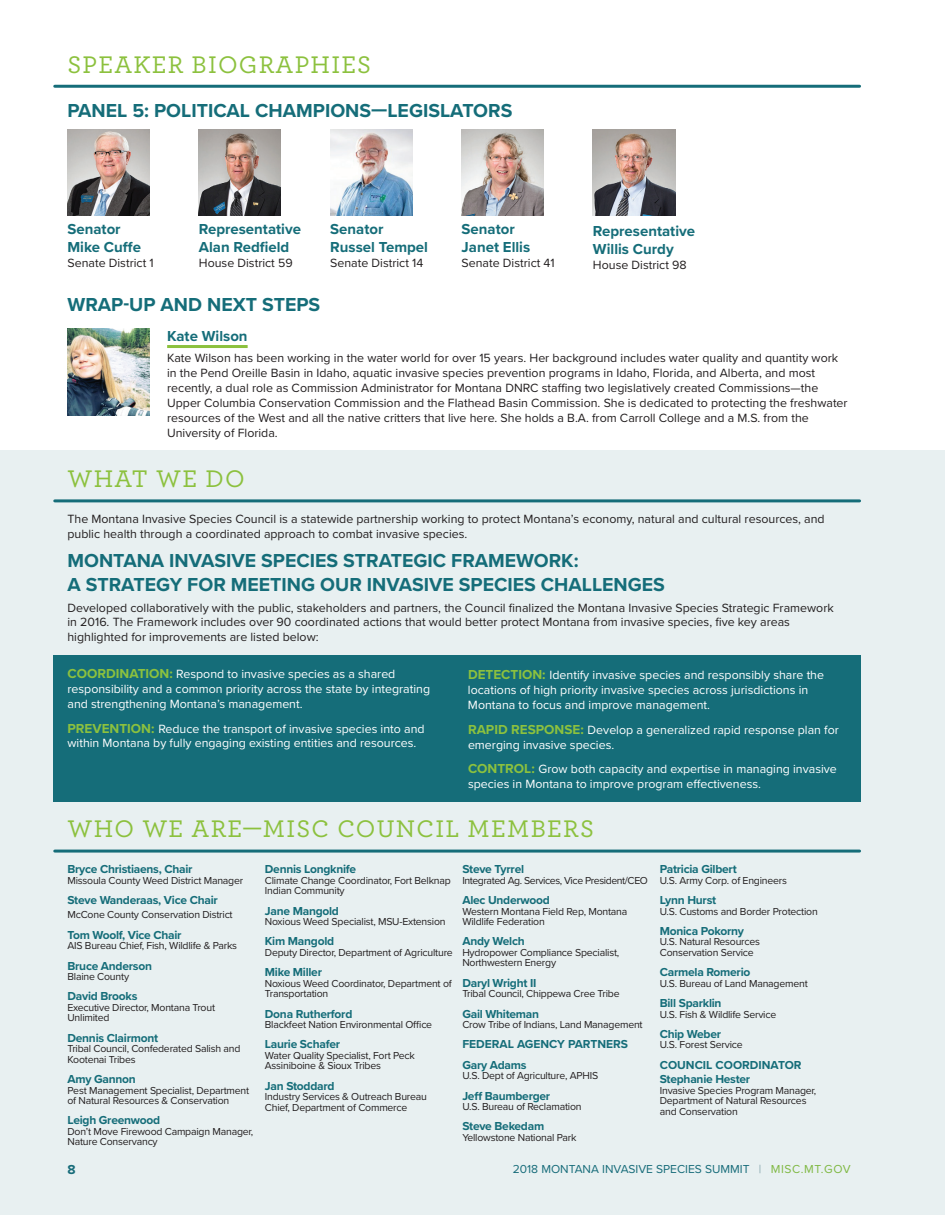
<style>
.page{position:relative;width:945px;height:1215px;background:#fff}
.page>*{position:absolute;margin:0;border:0;box-sizing:border-box;transform-origin:0 0}
.t1{font:500 25.2px "Archer Pro";letter-spacing:.05em;color:#8cc13e}
.t2{font:700 19.5px/23.4px "Proxima Nova";color:#156d79}
.t3{font:700 15px/18px "Proxima Nova";color:#156d79}
.t4{font:700 13.5px "Proxima Nova";color:#186c7a}
.t5{font:12.3px/14.9px "Proxima Nova";color:#231f20}
.t6{font:12.3px/14.9px "Proxima Nova";color:#fff}
.t7{font:700 12px/14.4px "Proxima Nova";letter-spacing:-.02em;color:#156d79}
.t8{font:12px "Proxima Nova";color:#186c7a}
.t9{font:700 12px/20.4px "Proxima Nova";color:#156d79}
.t10{font:10.5px/10.5px "Proxima Nova";letter-spacing:-.02em;color:#231f20}
.t11{font:10.5px "Proxima Nova";letter-spacing:-.04em;color:#231f20}
.s1{font-weight:700;font-size:13.5px;color:#8cc13e}
.s2{color:#8ca5ae}
.s3{color:#8cc13e}
</style>
<div class="page">
<div style="left:0;top:451px;width:945px;height:764px;background:#e8f0f1"></div>
<hr style="left:55px;top:85px;width:805px;height:3px;background:#156d79">
<hr style="left:55px;top:499px;width:805px;height:3px;background:#156d79">
<hr style="left:55px;top:850px;width:805px;height:3px;background:#156d79">
<img style="left:68px;top:329px;width:82px;height:87px">
<hr style="left:167px;top:345px;width:81px;height:3px;background:#8cc13e">
<img style="left:68px;top:129px;width:82px;height:87px">
<img style="left:199px;top:129px;width:82px;height:87px">
<img style="left:330px;top:129px;width:82px;height:87px">
<img style="left:462px;top:129px;width:82px;height:87px">
<img style="left:593px;top:129px;width:82px;height:87px">
<div style="left:53px;top:655px;width:808px;height:147px;background:#156d79"></div>
<h1 class="t1" style="left:68px;top:46px;width:305px">SPEAKER BIOGRAPHIES</h1>
<h2 class="t2" style="left:68px;top:99px;width:446px">PANEL 5: POLITICAL CHAMPIONS—LEGISLATORS</h2>
<h3 class="t3" style="left:68px;top:220px;width:75px">Senator<br>Mike Cuffe</h3>
<p class="t5" style="left:68px;top:255px;width:88px">Senate District 1</p>
<h3 class="t3" style="left:199px;top:220px;width:104px">Representative<br>Alan Redfield</h3>
<p class="t5" style="left:199px;top:255px;width:95px">House District 59</p>
<h3 class="t3" style="left:330px;top:220px;width:99px">Senator<br>Russel Tempel</h3>
<p class="t5" style="left:330px;top:255px;width:95px">Senate District 14</p>
<h3 class="t3" style="left:462px;top:220px;width:70px">Senator<br>Janet Ellis</h3>
<p class="t5" style="left:462px;top:255px;width:95px">Senate District 41</p>
<h3 class="t3" style="left:593px;top:222px;width:104px">Representative<br>Willis Curdy</h3>
<p class="t5" style="left:593px;top:257px;width:95px">House District 98</p>
<h2 class="t2" style="left:68px;top:292px;width:254px">WRAP-UP AND NEXT STEPS</h2>
<h3 class="t3" style="left:167px;top:326px;width:82px">Kate Wilson</h3>
<p class="t5" style="left:167px;top:350px;width:682px">Kate Wilson has been working in the water world for over 15 years. Her background includes water quality and quantity work in the Pend Oreille Basin in Idaho, aquatic invasive species prevention programs in Idaho, Florida, and Alberta, and most recently, a dual role as Commission Administrator for Montana DNRC staffing two legislatively created Commissions—the Upper Columbia Conservation Commission and the Flathead Basin Commission. She is dedicated to protecting the freshwater resources of the West and all the native critters that live here. She holds a B.A. from Carroll College and a M.S. from the University of Florida.</p>
<h1 class="t1" style="left:68px;top:461px;width:179px">WHAT WE DO</h1>
<p class="t5" style="left:68px;top:511px;width:759px">The Montana Invasive Species Council is a statewide partnership working to protect Montana’s economy, natural and cultural resources, and public health through a coordinated approach to combat invasive species.</p>
<h2 class="t2" style="left:68px;top:549px;width:599px">MONTANA INVASIVE SPECIES STRATEGIC FRAMEWORK:<br>A STRATEGY FOR MEETING OUR INVASIVE SPECIES CHALLENGES</h2>
<p class="t5" style="left:68px;top:599px;width:768px">Developed collaboratively with the public, stakeholders and partners, the Council finalized the Montana Invasive Species Strategic Framework in 2016. The Framework includes over 90 coordinated actions that would better protect Montana from invasive species, five key areas highlighted for improvements are listed below:</p>
<p class="t6" style="left:68px;top:666px;width:364px"><span class="s1">COORDINATION:</span> Respond to invasive species as a shared responsibility and a common priority across the state by integrating and strengthening Montana’s management.</p>
<p class="t6" style="left:67px;top:721px;width:359px"><span class="s1">PREVENTION:</span> Reduce the transport of invasive species into and within Montana by fully engaging existing entities and resources.</p>
<p class="t6" style="left:468px;top:667px;width:358px"><span class="s1">DETECTION:</span> Identify invasive species and responsibly share the locations of high priority invasive species across jurisdictions in<br>Montana to focus and improve management.</p>
<p class="t6" style="left:468px;top:722px;width:372px"><span class="s1">RAPID RESPONSE:</span> Develop a generalized rapid response plan for emerging invasive species.</p>
<p class="t6" style="left:468px;top:761px;width:370px"><span class="s1">CONTROL:</span> Grow both capacity and expertise in managing invasive species in Montana to improve program effectiveness.</p>
<h1 class="t1" style="left:68px;top:811px;width:528px">WHO WE ARE—MISC COUNCIL MEMBERS</h1>
<p class="t7" style="left:68px;top:862px;width:127px">Bryce Christiaens, Chair</p>
<p class="t10" style="left:68px;top:875px;width:177px">Missoula County Weed District Manager</p>
<p class="t7" style="left:68px;top:893px;width:152px">Steve Wanderaas, Vice Chair</p>
<p class="t10" style="left:68px;top:909px;width:167px">McCone County Conservation District</p>
<p class="t7" style="left:68px;top:927px;width:116px">Tom Woolf, Vice Chair</p>
<p class="t10" style="left:68px;top:940px;width:171px">AIS Bureau Chief, Fish, Wildlife &amp; Parks</p>
<p class="t7" style="left:68px;top:958px;width:86px">Bruce Anderson</p>
<p class="t10" style="left:68px;top:971px;width:63px">Blaine County</p>
<p class="t7" style="left:68px;top:989px;width:71px">David Brooks</p>
<p class="t10" style="left:68px;top:1002px;width:149px">Executive Director, Montana Trout<br>Unlimited</p>
<p class="t7" style="left:68px;top:1030px;width:92px">Dennis Clairmont</p>
<p class="t10" style="left:68px;top:1043px;width:174px">Tribal Council, Confederated Salish and<br>Kootenai Tribes</p>
<p class="t7" style="left:68px;top:1072px;width:70px">Amy Gannon</p>
<p class="t10" style="left:68px;top:1084px;width:183px">Pest Management Specialist, Department of Natural Resources &amp; Conservation</p>
<p class="t7" style="left:68px;top:1113px;width:94px">Leigh Greenwood</p>
<p class="t10" style="left:68px;top:1126px;width:187px">Don’t Move Firewood Campaign Manager,<br>Nature Conservancy</p>
<p class="t7" style="left:265px;top:862px;width:93px">Dennis Longknife</p>
<p class="t10" style="left:265px;top:875px;width:187px">Climate Change Coordinator, Fort Belknap<br>Indian Community</p>
<p class="t7" style="left:265px;top:903px;width:76px">Jane Mangold</p>
<p class="t10" style="left:265px;top:916px;width:182px">Noxious Weed Specialist, MSU-Extension</p>
<p class="t7" style="left:265px;top:934px;width:71px">Kim Mangold</p>
<p class="t10" style="left:265px;top:947px;width:189px">Deputy Director, Department of Agriculture</p>
<p class="t7" style="left:265px;top:965px;width:59px">Mike Miller</p>
<p class="t10" style="left:265px;top:978px;width:188px">Noxious Weed Coordinator, Department of<br>Transportation</p>
<p class="t7" style="left:265px;top:1006px;width:89px">Dona Rutherford</p>
<p class="t10" style="left:265px;top:1019px;width:169px">Blackfeet Nation Environmental Office</p>
<p class="t7" style="left:265px;top:1037px;width:77px">Laurie Schafer</p>
<p class="t10" style="left:265px;top:1050px;width:152px">Water Quality Specialist, Fort Peck<br>Assiniboine &amp; Sioux Tribes</p>
<p class="t7" style="left:265px;top:1078px;width:71px">Jan Stoddard</p>
<p class="t10" style="left:265px;top:1091px;width:164px">Industry Services &amp; Outreach Bureau<br>Chief, Department of Commerce</p>
<p class="t7" style="left:462px;top:862px;width:63px">Steve Tyrrel</p>
<p class="t11" style="left:462px;top:872px;width:187px">Integrated Ag. Services, Vice President/CEO</p>
<p class="t7" style="left:462px;top:893px;width:89px">Alec Underwood</p>
<p class="t10" style="left:462px;top:905px;width:167px">Western Montana Field Rep, Montana<br>Wildlife Federation</p>
<p class="t7" style="left:462px;top:934px;width:64px">Andy Welch</p>
<p class="t10" style="left:462px;top:947px;width:159px">Hydropower Compliance Specialist,<br>Northwestern Energy</p>
<p class="t7" style="left:462px;top:975px;width:76px">Daryl Wright II</p>
<p class="t10" style="left:462px;top:988px;width:159px">Tribal Council, Chippewa Cree Tribe</p>
<p class="t7" style="left:462px;top:1006px;width:78px">Gail Whiteman</p>
<p class="t10" style="left:462px;top:1019px;width:182px">Crow Tribe of Indians, Land Management</p>
<p class="t9" style="left:462px;top:1034px;width:167px">FEDERAL AGENCY PARTNERS<br>Gary Adams</p>
<p class="t10" style="left:462px;top:1070px;width:137px">U.S. Dept of Agriculture, APHIS</p>
<p class="t7" style="left:462px;top:1088px;width:89px">Jeff Baumberger</p>
<p class="t10" style="left:462px;top:1101px;width:121px">U.S. Bureau of Reclamation</p>
<p class="t7" style="left:462px;top:1119px;width:83px">Steve Bekedam</p>
<p class="t10" style="left:462px;top:1132px;width:116px">Yellowstone National Park</p>
<p class="t7" style="left:660px;top:862px;width:78px">Patricia Gilbert</p>
<p class="t10" style="left:660px;top:875px;width:129px">U.S. Army Corp. of Engineers</p>
<p class="t7" style="left:660px;top:893px;width:58px">Lynn Hurst</p>
<p class="t10" style="left:660px;top:905px;width:160px">U.S. Customs and Border Protection</p>
<p class="t7" style="left:660px;top:923px;width:86px">Monica Pokorny</p>
<p class="t10" style="left:660px;top:936px;width:102px">U.S. Natural Resources<br>Conservation Service</p>
<p class="t7" style="left:660px;top:965px;width:92px">Carmela Romerio</p>
<p class="t10" style="left:660px;top:978px;width:149px">U.S. Bureau of Land Management</p>
<p class="t7" style="left:660px;top:996px;width:63px">Bill Sparklin</p>
<p class="t10" style="left:660px;top:1008px;width:118px">U.S. Fish &amp; Wildlife Service</p>
<p class="t7" style="left:660px;top:1026px;width:63px">Chip Weber</p>
<p class="t10" style="left:660px;top:1039px;width:84px">U.S. Forest Service</p>
<p class="t7" style="left:660px;top:1057px;width:143px">COUNCIL COORDINATOR<br>Stephanie Hester</p>
<p class="t10" style="left:660px;top:1084px;width:158px">Invasive Species Program Manager,<br>Department of Natural Resources and Conservation</p>
<p class="t4" style="left:68px;top:1160px;width:10px">8</p>
<p class="t8" style="left:513px;top:1160px;width:339px">2018 MONTANA INVASIVE SPECIES SUMMIT <span class="s2">|</span> <span class="s3">MISC.MT.GOV</span></p>
</div>
